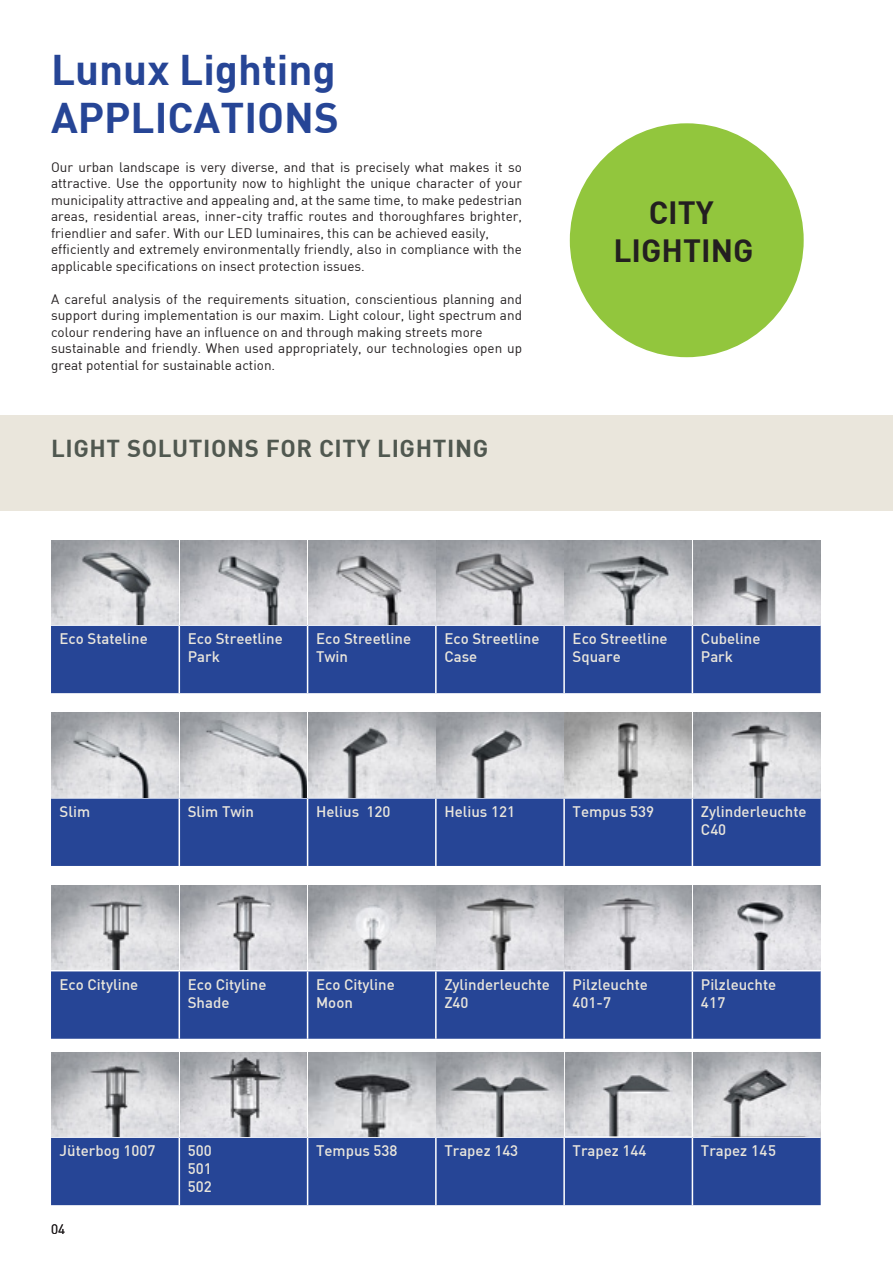
<style>
.page{position:relative;width:893px;height:1263px;background:#fff}
.page>*{position:absolute;margin:0;border:0;box-sizing:border-box;transform-origin:0 0}
.t1{font:700 42px "DIN";color:#264596}
.t2{font:700 31.5px "DIN";color:#231f20}
.Opener_Title{font:700 24px "DIN";letter-spacing:.025em;color:#505850}
.t3{font:500 15px/18px "DIN";color:#eae6dc}
.Body{font:13.5px/16.5px "DIN";color:#231f20;text-align:justify}
</style>
<div class="page">
<img style="left:565px;top:1052px;width:126px;height:84px">
<div style="left:51px;top:626px;width:770px;height:67px;background:#264596"></div>
<hr style="left:179px;top:626px;width:1px;height:67px;background:#fff">
<hr style="left:307px;top:626px;width:1px;height:67px;background:#fff">
<hr style="left:435px;top:626px;width:2px;height:67px;background:#fff">
<hr style="left:563px;top:626px;width:2px;height:67px;background:#fff">
<hr style="left:692px;top:626px;width:1px;height:67px;background:#fff">
<img style="left:51px;top:540px;width:384px;height:84px">
<img style="left:437px;top:540px;width:126px;height:84px">
<img style="left:565px;top:540px;width:256px;height:84px">
<div style="left:51px;top:971px;width:770px;height:68px;background:#264596"></div>
<hr style="left:179px;top:971px;width:1px;height:68px;background:#fff">
<hr style="left:307px;top:971px;width:1px;height:68px;background:#fff">
<hr style="left:435px;top:971px;width:2px;height:68px;background:#fff">
<hr style="left:563px;top:971px;width:2px;height:68px;background:#fff">
<hr style="left:692px;top:971px;width:1px;height:68px;background:#fff">
<img style="left:51px;top:886px;width:384px;height:84px">
<img style="left:437px;top:886px;width:126px;height:84px">
<img style="left:565px;top:886px;width:256px;height:84px">
<div style="left:51px;top:1138px;width:770px;height:67px;background:#264596"></div>
<hr style="left:179px;top:1138px;width:1px;height:67px;background:#fff">
<hr style="left:307px;top:1138px;width:1px;height:67px;background:#fff">
<hr style="left:435px;top:1138px;width:2px;height:67px;background:#fff">
<hr style="left:563px;top:1138px;width:2px;height:67px;background:#fff">
<hr style="left:692px;top:1138px;width:1px;height:67px;background:#fff">
<img style="left:51px;top:1052px;width:384px;height:84px">
<img style="left:437px;top:1052px;width:126px;height:84px">
<img style="left:693px;top:1052px;width:128px;height:84px">
<div style="left:51px;top:799px;width:770px;height:67px;background:#264596"></div>
<hr style="left:179px;top:799px;width:1px;height:67px;background:#fff">
<hr style="left:307px;top:799px;width:1px;height:67px;background:#fff">
<hr style="left:435px;top:799px;width:2px;height:67px;background:#fff">
<hr style="left:563px;top:799px;width:2px;height:67px;background:#fff">
<hr style="left:692px;top:799px;width:1px;height:67px;background:#fff">
<img style="left:51px;top:713px;width:384px;height:84px">
<img style="left:437px;top:713px;width:126px;height:84px">
<img style="left:565px;top:713px;width:256px;height:84px">
<div style="left:0;top:415px;width:893px;height:95px;background:#eae6dc"></div>
<div style="left:570px;top:123px;width:234px;height:234px;background:#92c63d;border-radius:50%"></div>
<h1 class="t1" style="left:51px;top:42px;width:286px">Lunux Lighting</h1>
<h1 class="t1" style="left:51px;top:90px;width:289px">APPLICATIONS</h1>
<p class="Body" style="left:51px;top:158px;width:473px">Our urban landscape is very diverse, and that is precisely what makes it so attractive. Use the opportunity now to highlight the unique character of your municipality attractive and appealing and, at the same time, to make pedestrian areas, residential areas, inner-city traffic routes and thoroughfares brighter, friendlier and safer. With our LED luminaires, this can be achieved easily,</p>
<p class="Body" style="left:51px;top:241px;width:472px">efficiently and extremely environmentally friendly, also in compliance with the applicable specifications on insect protection issues.</p>
<p class="Body" style="left:51px;top:290px;width:473px">A careful analysis of the requirements situation, conscientious planning and support during implementation is our maxim. Light colour, light spectrum and colour rendering have an influence on and through making streets more</p>
<p class="Body" style="left:51px;top:340px;width:473px">sustainable and friendly. When used appropriately, our technologies open up great potential for sustainable action.</p>
<p class="Opener_Title" style="left:51px;top:432px;width:439px">LIGHT SOLUTIONS FOR CITY LIGHTING</p>
<p class="t2" style="left:649px;top:192px;width:67px">CITY</p>
<p class="t2" style="left:613px;top:230px;width:142px">LIGHTING</p>
<p class="t3" style="left:60px;top:629px;width:90px">Eco Stateline</p>
<p class="t3" style="left:188px;top:629px;width:97px">Eco Streetline</p>
<p class="t3" style="left:188px;top:647px;width:34px">Park</p>
<p class="t3" style="left:316px;top:629px;width:97px">Eco Streetline</p>
<p class="t3" style="left:316px;top:647px;width:34px">Twin</p>
<p class="t3" style="left:444px;top:629px;width:97px">Eco Streetline</p>
<p class="t3" style="left:444px;top:647px;width:34px">Case</p>
<p class="t3" style="left:573px;top:629px;width:97px">Eco Streetline</p>
<p class="t3" style="left:573px;top:647px;width:50px">Square</p>
<p class="t3" style="left:701px;top:629px;width:61px">Cubeline</p>
<p class="t3" style="left:701px;top:647px;width:34px">Park</p>
<p class="t3" style="left:60px;top:802px;width:32px">Slim</p>
<p class="t3" style="left:188px;top:802px;width:68px">Slim Twin</p>
<p class="t3" style="left:316px;top:802px;width:76px">Helius 120</p>
<p class="t3" style="left:444px;top:802px;width:72px">Helius 121</p>
<p class="t3" style="left:573px;top:802px;width:83px">Tempus 539</p>
<p class="t3" style="left:701px;top:802px;width:107px">Zylinderleuchte</p>
<p class="t3" style="left:701px;top:820px;width:27px">C40</p>
<p class="t3" style="left:60px;top:975px;width:80px">Eco Cityline</p>
<p class="t3" style="left:188px;top:975px;width:80px">Eco Cityline</p>
<p class="t3" style="left:188px;top:993px;width:43px">Shade</p>
<p class="t3" style="left:316px;top:975px;width:80px">Eco Cityline</p>
<p class="t3" style="left:316px;top:993px;width:38px">Moon</p>
<p class="t3" style="left:444px;top:975px;width:107px">Zylinderleuchte</p>
<p class="t3" style="left:444px;top:993px;width:26px">Z40</p>
<p class="t3" style="left:573px;top:975px;width:77px">Pilzleuchte<br>401-7</p>
<p class="t3" style="left:701px;top:975px;width:77px">Pilzleuchte</p>
<p class="t3" style="left:701px;top:993px;width:26px">417</p>
<p class="t3" style="left:60px;top:1141px;width:98px">Jüterbog 1007</p>
<p class="t3" style="left:188px;top:1141px;width:25px">500</p>
<p class="t3" style="left:188px;top:1159px;width:25px">501</p>
<p class="t3" style="left:188px;top:1177px;width:25px">502</p>
<p class="Body" style="left:51px;top:1220px;width:16px">04</p>
<p class="t3" style="left:316px;top:1141px;width:83px">Tempus 538</p>
<p class="t3" style="left:444px;top:1141px;width:75px">Trapez 143</p>
<p class="t3" style="left:573px;top:1141px;width:75px">Trapez 144</p>
<p class="t3" style="left:701px;top:1141px;width:77px">Trapez 145</p>
</div>
